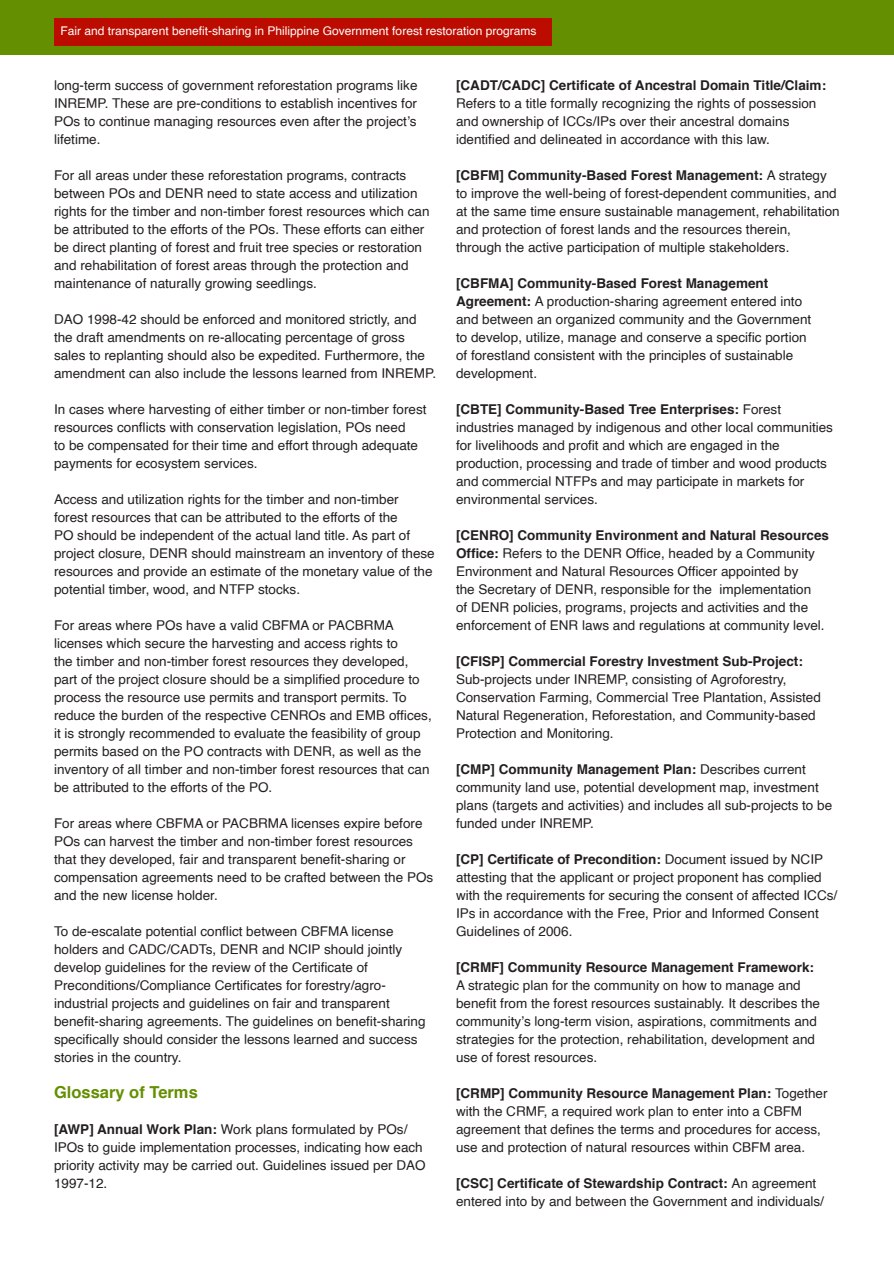
<style>
.page{position:relative;width:894px;height:1264px;background:#fff}
.page>*{position:absolute;margin:0;border:0;box-sizing:border-box;transform-origin:0 0}
.Main_Heading{font:700 16.5px "Helvetica";color:#648f00}
.Body{font:13.5px/18px "Helvetica";color:#231f20}
.t1{font:12px "Helvetica";color:#fff}
.s1{font-weight:700}
</style>
<div class="page">
<div style="left:0;top:0;width:893px;height:54px;background:#648f00"></div>
<div style="left:54px;top:18px;width:497px;height:27px;background:#bc0c00"></div>
<p class="t1" style="left:60px;top:21px;width:477px">Fair and transparent benefit-sharing in Philippine Government forest restoration programs</p>
<p class="Body" style="left:54px;top:77px;width:365px;text-align:justify">long-term success of government reforestation programs like INREMP. These are pre-conditions to establish incentives for POs to continue managing resources even after the project’s lifetime.</p>
<p class="Body" style="left:54px;top:167px;width:377px">For all areas under these reforestation programs, contracts between POs and DENR need to state access and utilization rights for the timber and non-timber forest resources which can be attributed to the efforts of the POs. These efforts can either be direct planting of forest and fruit tree species or restoration and rehabilitation of forest areas through the protection and maintenance of naturally growing seedlings.</p>
<p class="Body" style="left:54px;top:311px;width:383px">DAO 1998-42 should be enforced and monitored strictly, and the draft amendments on re-allocating percentage of gross sales to replanting should also be expedited. Furthermore, the amendment can also include the lessons learned from INREMP.</p>
<p class="Body" style="left:54px;top:401px;width:374px">In cases where harvesting of either timber or non-timber forest resources conflicts with conservation legislation, POs need<br>to be compensated for their time and effort through adequate payments for ecosystem services.</p>
<p class="Body" style="left:54px;top:491px;width:382px">Access and utilization rights for the timber and non-timber forest resources that can be attributed to the efforts of the<br>PO should be independent of the actual land title. As part of project closure, DENR should mainstream an inventory of these resources and provide an estimate of the monetary value of the potential timber, wood, and NTFP stocks.</p>
<p class="Body" style="left:54px;top:617px;width:379px">For areas where POs have a valid CBFMA or PACBRMA licenses which secure the harvesting and access rights to<br>the timber and non-timber forest resources they developed, part of the project closure should be a simplified procedure to process the resource use permits and transport permits. To reduce the burden of the respective CENROs and EMB offices, it is strongly recommended to evaluate the feasibility of group permits based on the PO contracts with DENR, as well as the inventory of all timber and non-timber forest resources that can be attributed to the efforts of the PO.</p>
<p class="Body" style="left:54px;top:815px;width:380px">For areas where CBFMA or PACBRMA licenses expire before POs can harvest the timber and non-timber forest resources that they developed, fair and transparent benefit-sharing or compensation agreements need to be crafted between the POs and the new license holder.</p>
<p class="Body" style="left:54px;top:923px;width:373px">To de-escalate potential conflict between CBFMA license holders and CADC/CADTs, DENR and NCIP should jointly develop guidelines for the review of the Certificate of Preconditions/Compliance Certificates for forestry/agro&shy;industrial projects and guidelines on fair and transparent benefit-sharing agreements. The guidelines on benefit-sharing specifically should consider the lessons learned and success stories in the country.</p>
<p class="Main_Heading" style="left:54px;top:1079px;width:145px">Glossary of Terms</p>
<p class="Body" style="left:54px;top:1121px;width:373px"><span class="s1">[AWP] Annual Work Plan:</span> Work plans formulated by POs/ IPOs to guide implementation processes, indicating how each priority activity may be carried out. Guidelines issued per DAO 1997-12.</p>
<p class="Body" style="left:456px;top:77px;width:371px"><span class="s1">[CADT/CADC] Certificate of Ancestral Domain Title/Claim:<br></span>Refers to a title formally recognizing the rights of possession and ownership of ICCs/IPs over their ancestral domains identified and delineated in accordance with this law.</p>
<p class="Body" style="left:456px;top:167px;width:385px"><span class="s1">[CBFM] Community-Based Forest Management:</span> A strategy to improve the well-being of forest-dependent communities, and at the same time ensure sustainable management, rehabilitation and protection of forest lands and the resources therein, through the active participation of multiple stakeholders.</p>
<p class="Body" style="left:456px;top:275px;width:356px"><span class="s1">[CBFMA] Community-Based Forest Management Agreement:</span> A production-sharing agreement entered into and between an organized community and the Government to develop, utilize, manage and conserve a specific portion of forestland consistent with the principles of sustainable development.</p>
<p class="Body" style="left:456px;top:401px;width:378px"><span class="s1">[CBTE] Community-Based Tree Enterprises:</span> Forest industries managed by indigenous and other local communities for livelihoods and profit and which are engaged in the production, processing and trade of timber and wood products and commercial NTFPs and may participate in markets for environmental services.</p>
<p class="Body" style="left:456px;top:527px;width:374px"><span class="s1">[CENRO] Community Environment and Natural Resources Office:</span> Refers to the DENR Office, headed by a Community Environment and Natural Resources Officer appointed by<br>the Secretary of DENR, responsible for the implementation<br>of DENR policies, programs, projects and activities and the enforcement of ENR laws and regulations at community level.</p>
<p class="Body" style="left:456px;top:653px;width:366px"><span class="s1">[CFISP] Commercial Forestry Investment Sub-Project:<br></span>Sub-projects under INREMP, consisting of Agroforestry, Conservation Farming, Commercial Tree Plantation, Assisted Natural Regeneration, Reforestation, and Community-based Protection and Monitoring.</p>
<p class="Body" style="left:456px;top:761px;width:377px"><span class="s1">[CMP] Community Management Plan:</span> Describes current community land use, potential development map, investment plans (targets and activities) and includes all sub-projects to be funded under INREMP.</p>
<p class="Body" style="left:456px;top:851px;width:382px"><span class="s1">[CP] Certificate of Precondition:</span> Document issued by NCIP attesting that the applicant or project proponent has complied with the requirements for securing the consent of affected ICCs/ IPs in accordance with the Free, Prior and Informed Consent Guidelines of 2006.</p>
<p class="Body" style="left:456px;top:959px;width:365px"><span class="s1">[CRMF] Community Resource Management Framework:<br></span>A strategic plan for the community on how to manage and benefit from the forest resources sustainably. It describes the community’s long-term vision, aspirations, commitments and strategies for the protection, rehabilitation, development and use of forest resources.</p>
<p class="Body" style="left:456px;top:1085px;width:373px"><span class="s1">[CRMP] Community Resource Management Plan:</span> Together with the CRMF, a required work plan to enter into a CBFM agreement that defines the terms and procedures for access, use and protection of natural resources within CBFM area.</p>
<p class="Body" style="left:456px;top:1175px;width:369px"><span class="s1">[CSC] Certificate of Stewardship Contract:</span> An agreement entered into by and between the Government and individuals/</p>
</div>
